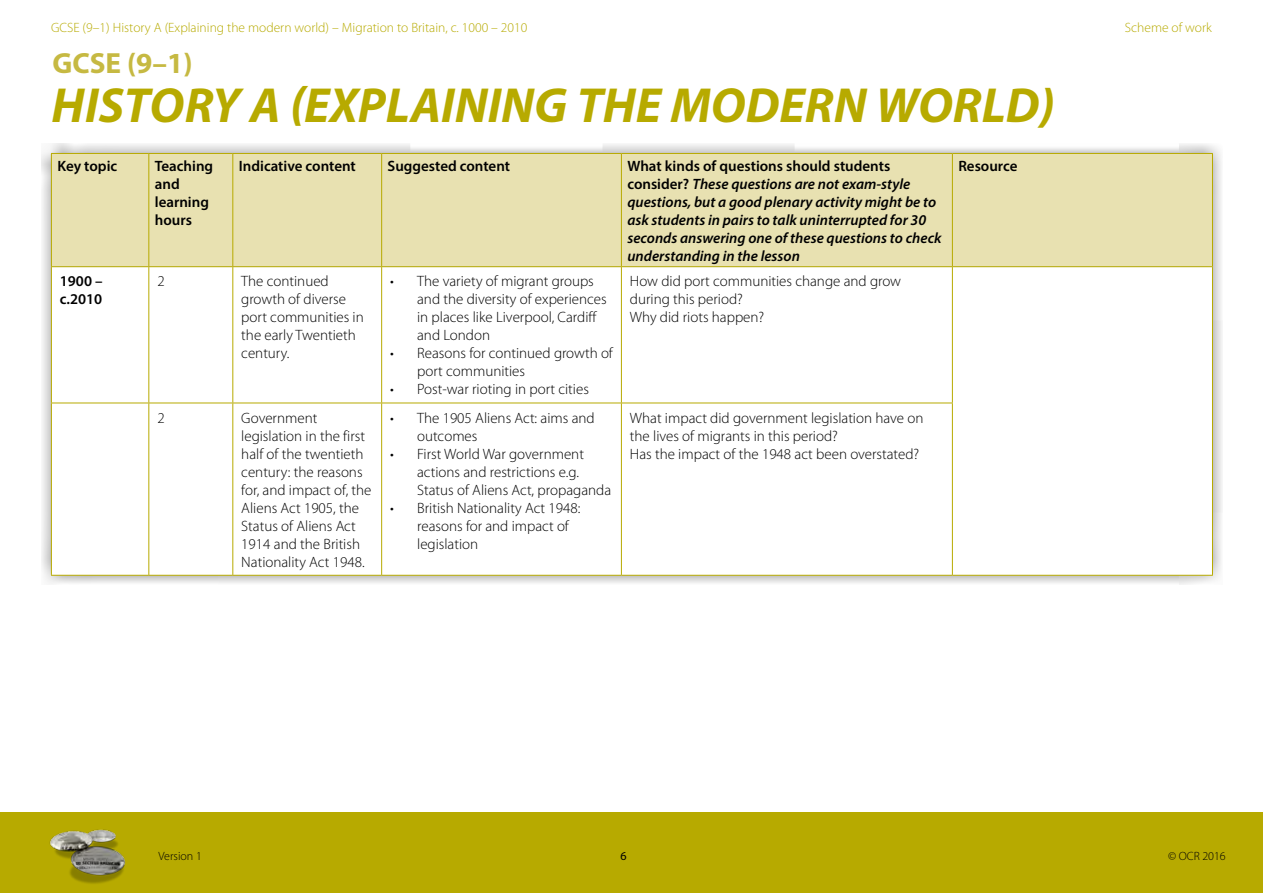
<style>
.page{position:relative;width:1263px;height:893px;background:#fff}
.page>*{position:absolute;margin:0;border:0;box-sizing:border-box;transform-origin:0 0}
.t1{font:italic 700 49.5px "Myriad Pro";color:#b7aa00}
.t2{font:700 29.25px "Myriad Pro";color:#c6b942}
.Body_10pt{font:300 15px/18px "Myriad Pro";color:#000}
.Body_10pt-2{font:italic 600 15px/18px "Myriad Pro";color:#000}
.Body_10pt-3{font:600 15px/18px "Myriad Pro";color:#000}
.t3{font:300 13.5px "Myriad Pro";color:#b7aa00}
.t4{font:300 12px "Myriad Pro";color:#000}
.t5{font:12px "Myriad Pro";color:#000}
.s1{font-style:normal}
</style>
<div class="page">
<div style="left:0;top:812px;width:1263px;height:81px;background:#b7aa00"></div>
<img style="left:49px;top:829px;width:77px;height:55px">
<div style="left:41px;top:144px;width:1182px;height:441px;background:#000;opacity:.45"></div>
<div style="left:52px;top:154px;width:1160px;height:112px;background:#e8e1b1"></div>
<svg style="left:52px;top:267px;width:1160px;height:308px"></svg>
<hr style="left:51px;top:153px;width:98px;height:1px;background:#b7aa00">
<hr style="left:51px;top:154px;width:1px;height:112px;background:#b7aa00">
<hr style="left:149px;top:153px;width:84px;height:1px;background:#b7aa00">
<hr style="left:148px;top:154px;width:1px;height:112px;background:#b7aa00">
<hr style="left:233px;top:153px;width:149px;height:1px;background:#b7aa00">
<hr style="left:232px;top:154px;width:1px;height:112px;background:#b7aa00">
<hr style="left:382px;top:153px;width:239px;height:1px;background:#b7aa00">
<hr style="left:381px;top:154px;width:1px;height:112px;background:#b7aa00">
<hr style="left:621px;top:153px;width:331px;height:1px;background:#b7aa00">
<hr style="left:621px;top:154px;width:1px;height:112px;background:#b7aa00">
<hr style="left:952px;top:153px;width:261px;height:1px;background:#b7aa00">
<hr style="left:952px;top:154px;width:1px;height:112px;background:#b7aa00">
<hr style="left:1212px;top:154px;width:1px;height:112px;background:#b7aa00">
<hr style="left:51px;top:266px;width:98px;height:1px;background:#b7aa00">
<hr style="left:51px;top:267px;width:1px;height:136px;background:#b7aa00">
<hr style="left:149px;top:266px;width:84px;height:1px;background:#b7aa00">
<hr style="left:148px;top:267px;width:1px;height:136px;background:#b7aa00">
<hr style="left:233px;top:266px;width:149px;height:1px;background:#b7aa00">
<hr style="left:232px;top:267px;width:1px;height:136px;background:#b7aa00">
<hr style="left:382px;top:266px;width:239px;height:1px;background:#b7aa00">
<hr style="left:381px;top:267px;width:1px;height:136px;background:#b7aa00">
<hr style="left:621px;top:266px;width:331px;height:1px;background:#b7aa00">
<hr style="left:621px;top:267px;width:1px;height:136px;background:#b7aa00">
<hr style="left:952px;top:266px;width:261px;height:1px;background:#b7aa00">
<hr style="left:952px;top:267px;width:1px;height:136px;background:#b7aa00">
<hr style="left:1212px;top:267px;width:1px;height:136px;background:#b7aa00">
<hr style="left:51px;top:403px;width:98px;height:1px;background:#b7aa00">
<hr style="left:51px;top:403px;width:1px;height:172px;background:#b7aa00">
<hr style="left:149px;top:403px;width:84px;height:1px;background:#b7aa00">
<hr style="left:148px;top:403px;width:1px;height:172px;background:#b7aa00">
<hr style="left:233px;top:403px;width:149px;height:1px;background:#b7aa00">
<hr style="left:232px;top:403px;width:1px;height:172px;background:#b7aa00">
<hr style="left:382px;top:403px;width:239px;height:1px;background:#b7aa00">
<hr style="left:381px;top:403px;width:1px;height:172px;background:#b7aa00">
<hr style="left:621px;top:403px;width:332px;height:1px;background:#b7aa00">
<hr style="left:621px;top:403px;width:1px;height:172px;background:#b7aa00">
<hr style="left:952px;top:403px;width:1px;height:172px;background:#b7aa00">
<hr style="left:1212px;top:403px;width:1px;height:172px;background:#b7aa00">
<hr style="left:51px;top:575px;width:98px;height:1px;background:#b7aa00">
<hr style="left:149px;top:575px;width:84px;height:1px;background:#b7aa00">
<hr style="left:233px;top:575px;width:149px;height:1px;background:#b7aa00">
<hr style="left:382px;top:575px;width:239px;height:1px;background:#b7aa00">
<hr style="left:621px;top:575px;width:331px;height:1px;background:#b7aa00">
<hr style="left:952px;top:575px;width:261px;height:1px;background:#b7aa00">
<p class="t3" style="left:51px;top:21px;width:478px">GCSE (9–1) History A (Explaining the modern world) – Migration to Britain, c. 1000 – 2010</p>
<p class="t3" style="left:1125px;top:21px;width:89px">Scheme of work</p>
<h2 class="t2" style="left:52px;top:44px;width:142px">GCSE (9–1)</h2>
<h1 class="t1" style="left:52px;top:74px;width:1005px">HISTORY A (EXPLAINING THE MODERN WORLD)</h1>
<p class="Body_10pt-3" style="left:57px;top:156px;width:61px">Key topic</p>
<p class="Body_10pt-3" style="left:155px;top:156px;width:60px">Teaching and learning hours</p>
<p class="Body_10pt-3" style="left:239px;top:156px;width:119px">Indicative content</p>
<p class="Body_10pt-3" style="left:388px;top:156px;width:124px">Suggested content</p>
<p class="Body_10pt-2" style="left:627px;top:156px;width:316px"><span class="s1">What kinds of questions should students consider?</span> These questions are not exam-style questions, but a good plenary activity might be to ask students in pairs to talk uninterrupted for 30 seconds answering one of these questions to check understanding in the lesson</p>
<p class="Body_10pt-3" style="left:958px;top:156px;width:61px">Resource</p>
<p class="Body_10pt-3" style="left:60px;top:272px;width:44px">1900 – c.2010</p>
<p class="Body_10pt" style="left:157px;top:273px;width:9px">2</p>
<p class="Body_10pt" style="left:241px;top:273px;width:124px">The continued growth of diverse port communities in the early Twentieth century.</p>
<p class="Body_10pt" style="left:417px;top:273px;width:191px;text-indent:-27px">• The variety of migrant groups and the diversity of experiences in places like Liverpool, Cardiff and London</p>
<p class="Body_10pt" style="left:630px;top:273px;width:273px">How did port communities change and grow during this period?</p>
<p class="Body_10pt" style="left:630px;top:309px;width:136px">Why did riots happen?</p>
<p class="Body_10pt" style="left:417px;top:345px;width:197px;text-indent:-27px">• Reasons for continued growth of port communities</p>
<p class="Body_10pt" style="left:390px;top:381px;width:200px">• Post-war rioting in port cities</p>
<p class="Body_10pt" style="left:157px;top:409px;width:9px">2</p>
<p class="Body_10pt" style="left:241px;top:409px;width:132px">Government legislation in the first half of the twentieth century: the reasons for, and impact of, the<br>Aliens Act 1905, the<br>Status of Aliens Act<br>1914 and the British<br>Nationality Act 1948.</p>
<p class="Body_10pt" style="left:417px;top:409px;width:179px;text-indent:-27px">• The 1905 Aliens Act: aims and outcomes</p>
<p class="Body_10pt" style="left:417px;top:445px;width:195px;text-indent:-27px">• First World War government actions and restrictions e.g.<br>Status of Aliens Act, propaganda</p>
<p class="Body_10pt" style="left:417px;top:499px;width:165px;text-indent:-27px">• British Nationality Act 1948: reasons for and impact of legislation</p>
<p class="Body_10pt" style="left:630px;top:409px;width:295px">What impact did government legislation have on the lives of migrants in this period?</p>
<p class="Body_10pt" style="left:630px;top:445px;width:291px">Has the impact of the 1948 act been overstated?</p>
<p class="t4" style="left:158px;top:849px;width:45px">Version 1</p>
<p class="t5" style="left:620px;top:848px;width:8px">6</p>
<p class="t4" style="left:1168px;top:849px;width:59px">© OCR 2016</p>
</div>
